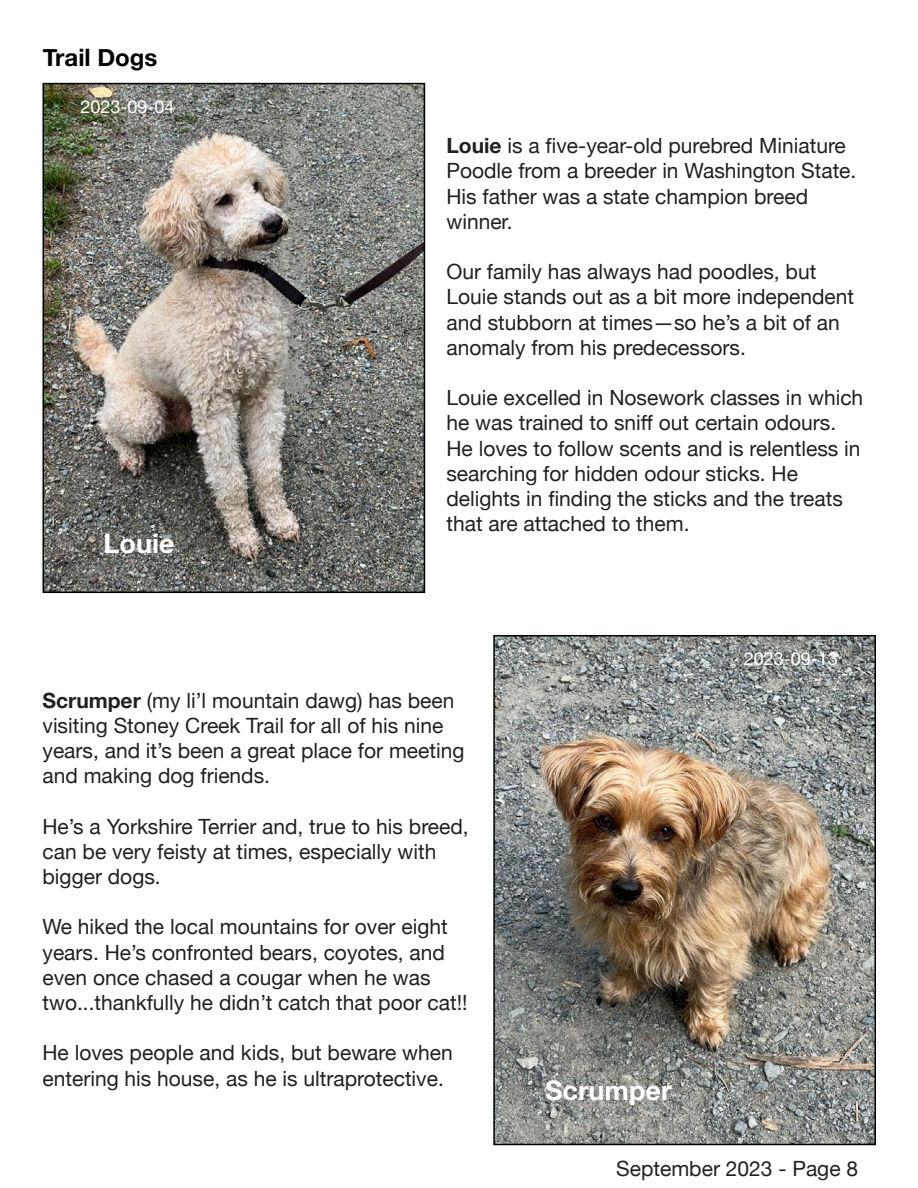
<style>
.page{position:relative;width:918px;height:1188px;background:#fff}
.page>*{position:absolute;margin:0;border:0;box-sizing:border-box;transform-origin:0 0}
.t1{font:700 27px "Helvetica Neue";color:#fff}
.t2{font:700 24px "Helvetica Neue";color:#000}
.t3{font:21px/25.2px "Helvetica Neue";color:#231f20}
.t4{font:18px "Helvetica Neue";color:#fff}
.s1{font-weight:700}
</style>
<div class="page">
<img style="left:46px;top:86px;width:376px;height:504px">
<div style="left:43px;top:83px;width:382px;height:510px;border:2px solid #000"></div>
<img style="left:496px;top:638px;width:377px;height:504px">
<div style="left:493px;top:635px;width:383px;height:510px;border:2px solid #000"></div>
<p class="t2" style="left:43px;top:39px;width:116px">Trail Dogs</p>
<p class="t4" style="left:81px;top:93px;width:96px">2023-09-04</p>
<p class="t1" style="left:104px;top:522px;width:72px">Louie</p>
<p class="t3" style="left:446px;top:134px;width:411px"><span class="s1">Louie</span> is a five-year-old purebred Miniature Poodle from a breeder in Washington State.<br>His father was a state champion breed winner.</p>
<p class="t3" style="left:446px;top:260px;width:409px">Our family has always had poodles, but Louie stands out as a bit more independent and stubborn at times—so he’s a bit of an anomaly from his predecessors.</p>
<p class="t3" style="left:446px;top:386px;width:418px">Louie excelled in Nosework classes in which he was trained to sniff out certain odours.<br>He loves to follow scents and is relentless in searching for hidden odour sticks. He delights in finding the sticks and the treats that are attached to them.</p>
<p class="t4" style="left:744px;top:645px;width:96px">2023-09-13</p>
<p class="t3" style="left:43px;top:689px;width:424px"><span class="s1">Scrumper</span> (my li’l mountain dawg) has been visiting Stoney Creek Trail for all of his nine years, and it’s been a great place for meeting and making dog friends.</p>
<p class="t3" style="left:43px;top:815px;width:428px">He’s a Yorkshire Terrier and, true to his breed, can be very feisty at times, especially with bigger dogs.</p>
<p class="t3" style="left:43px;top:916px;width:427px">We hiked the local mountains for over eight years. He’s confronted bears, coyotes, and even once chased a cougar when he was two...thankfully he didn’t catch that poor cat!!</p>
<p class="t3" style="left:43px;top:1042px;width:412px">He loves people and kids, but beware when entering his house, as he is ultraprotective.</p>
<p class="t1" style="left:545px;top:1069px;width:128px">Scrumper</p>
<p class="t3" style="left:616px;top:1157px;width:243px">September 2023 - Page 8</p>
</div>
